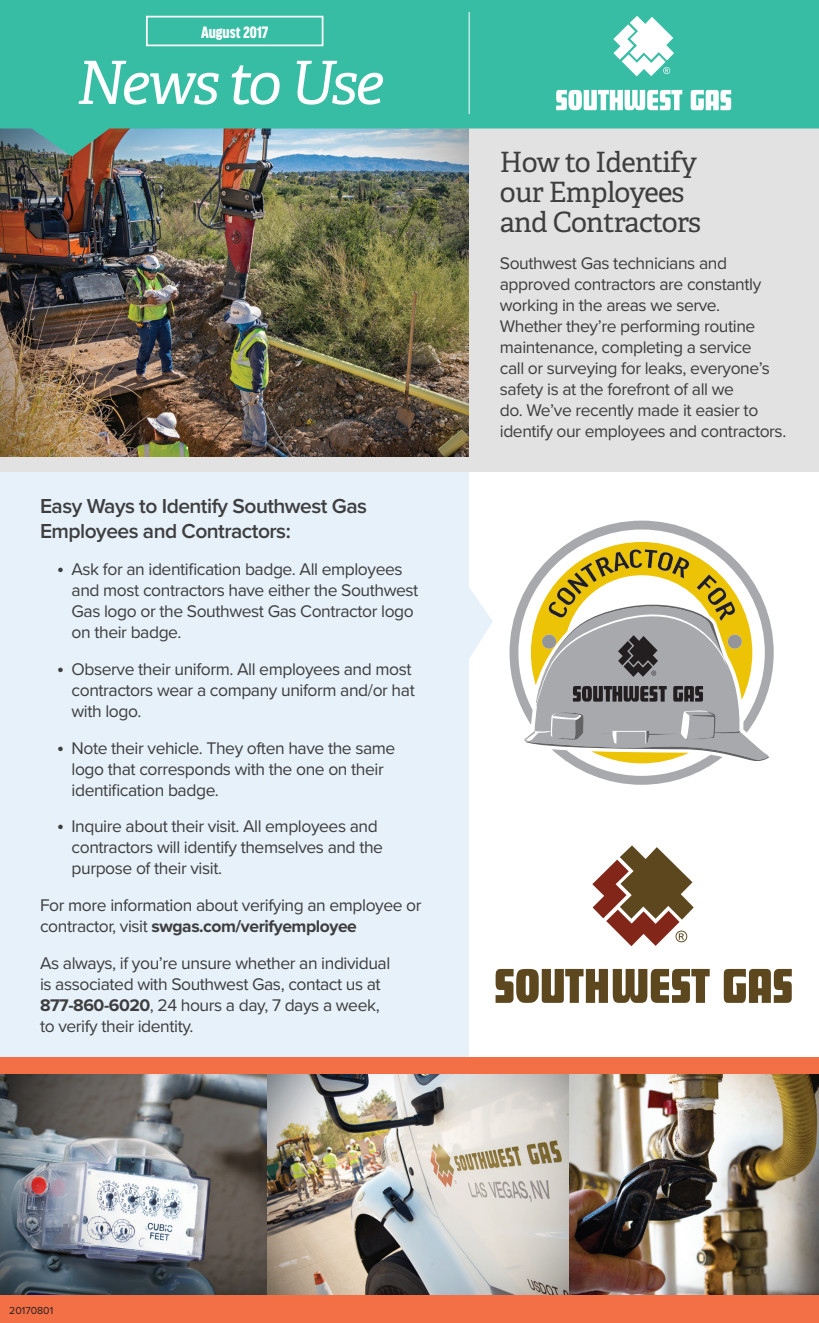
<style>
.page{position:relative;width:819px;height:1323px;background:#fff}
.page>*{position:absolute;margin:0;border:0;box-sizing:border-box;transform-origin:0 0}
.t1{font:italic 59.5px "Adelle";letter-spacing:-.055em;color:#fff}
.t2{font:28px/29.8px "Adelle";letter-spacing:-.025em;color:#3e3e3f}
.t3{font:600 21px/25.2px "Proxima Nova";letter-spacing:-.025em;color:#3e3e3f}
.t4{font:17.5px/21px "Proxima Nova";letter-spacing:-.025em;color:#3e3e3f}
.t5{font:900 condensed 17.5px "Good Headline Pro";color:#fff}
.t6{font:10.5px "Proxima Nova";color:#231f20}
.s1{font-size:21px}
.s2{font-weight:700}
</style>
<div class="page">
<div style="left:0;top:472px;width:493px;height:585px;background:#e6f1f9"></div>
<div style="left:0;top:129px;width:819px;height:343px;background:#e3e2e3"></div>
<img style="left:0;top:157px;width:469px;height:300px">
<div style="left:0;top:1057px;width:819px;height:266px;background:#f36f46"></div>
<svg style="left:0;top:0;width:819px;height:157px;background:#51beac"></svg>
<hr style="left:469px;top:12px;width:1px;height:102px;background:#fff">
<svg style="left:556px;top:90px;width:126px;height:20px"></svg>
<svg style="left:691px;top:90px;width:40px;height:20px"></svg>
<svg style="left:613px;top:16px;width:61px;height:60px"></svg>
<img style="left:0;top:1075px;width:819px;height:219px">
<div style="left:146px;top:16px;width:177px;height:30px;border:2px solid #fff"></div>
<svg style="left:510px;top:521px;width:264px;height:192px"></svg>
<svg style="left:524px;top:542px;width:245px;height:243px"></svg>
<svg style="left:496px;top:969px;width:214px;height:34px"></svg>
<svg style="left:724px;top:969px;width:68px;height:34px"></svg>
<svg style="left:592px;top:845px;width:102px;height:101px"></svg>
<p class="t5" style="left:201px;top:22px;width:69px">August 2017</p>
<p class="t1" style="left:76px;top:40px;width:309px">News to Use</p>
<p class="t3" style="left:40px;top:493px;width:329px">Easy Ways to Identify Southwest Gas<br>Employees and Contractors:</p>
<p class="t4" style="left:72px;top:558px;width:348px;text-indent:-15px"><span class="s1">•</span> Ask for an identification badge. All employees and most contractors have either the Southwest Gas logo or the Southwest Gas Contractor logo on their badge.</p>
<p class="t4" style="left:72px;top:658px;width:345px;text-indent:-15px"><span class="s1">•</span> Observe their uniform. All employees and most contractors wear a company uniform and/or hat with logo.</p>
<p class="t4" style="left:72px;top:737px;width:325px;text-indent:-15px"><span class="s1">•</span> Note their vehicle. They often have the same logo that corresponds with the one on their identification badge.</p>
<p class="t4" style="left:72px;top:815px;width:313px;text-indent:-15px"><span class="s1">•</span> Inquire about their visit. All employees and contractors will identify themselves and the purpose of their visit.</p>
<p class="t4" style="left:40px;top:894px;width:383px">For more information about verifying an employee or contractor, visit <span class="s2">swgas.com/verifyemployee</span></p>
<p class="t4" style="left:40px;top:952px;width:352px">As always, if you’re unsure whether an individual is associated with Southwest Gas, contact us at <span class="s2">877-860-6020</span>, 24 hours a day, 7 days a week, to verify their identity.</p>
<p class="t2" style="left:500px;top:146px;width:203px">How to Identify our Employees and Contractors</p>
<p class="t4" style="left:500px;top:252px;width:288px">Southwest Gas technicians and approved contractors are constantly working in the areas we serve.<br>Whether they’re performing routine maintenance, completing a service<br>call or surveying for leaks, everyone’s safety is at the forefront of all we<br>do. We’ve recently made it easier to identify our employees and contractors.</p>
<p class="t6" style="left:9px;top:1302px;width:46px">20170801</p>
</div>
